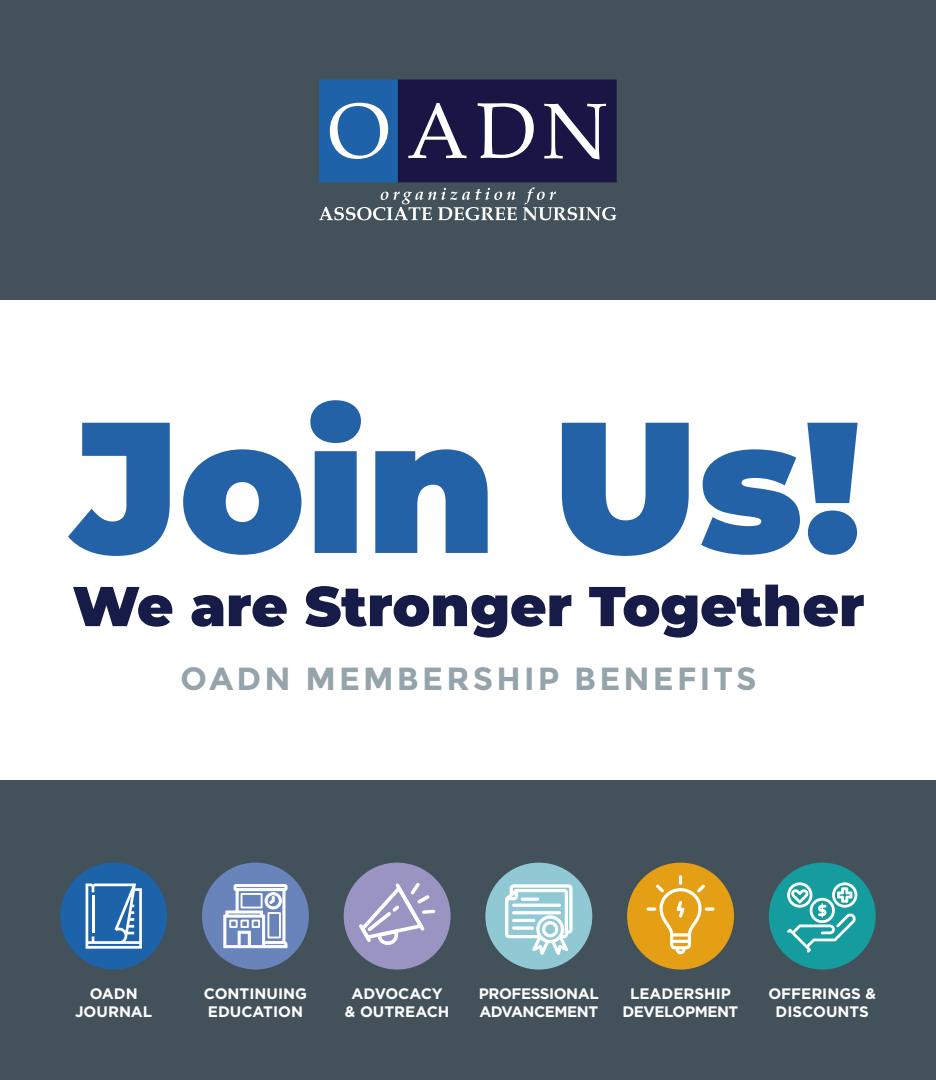
<style>
.page{position:relative;width:936px;height:1080px;background:#fff}
.page>*{position:absolute;margin:0;border:0;box-sizing:border-box;transform-origin:0 0}
.Subhead{font:900 186px "Montserrat";color:#2462a7}
.Subhead-2{font:900 56px "Montserrat";color:#161b48}
.Subhead-3{font:700 32px "Montserrat";letter-spacing:.1em;color:#95a3ab}
.white_headers{font:700 15.2px/18.2px "Gotham";color:#fff;text-align:center}
.white_headers-2{font:700 15.2px/18.2px "Gotham";letter-spacing:-.03em;color:#fff;text-align:center}
</style>
<div class="page">
<div style="left:0;top:780px;width:936px;height:300px;background:#43525a"></div>
<div style="left:0;top:0;width:936px;height:300px;background:#43525a"></div>
<svg style="left:319px;top:80px;width:298px;height:140px"></svg>
<div style="left:344px;top:863px;width:107px;height:107px;background:#9a94c3;border-radius:50%"></div>
<svg style="left:359px;top:883px;width:77px;height:62px"></svg>
<div style="left:202px;top:863px;width:107px;height:107px;background:#6983bb;border-radius:50%"></div>
<svg style="left:224px;top:884px;width:63px;height:64px"></svg>
<div style="left:241px;top:893px;width:22px;height:15px;border:2px solid #fff"></div>
<div style="left:267px;top:912px;width:14px;height:26px;border:2px solid #fff"></div>
<div style="left:229px;top:920px;width:9px;height:8px;border:2px solid #fff"></div>
<div style="left:241px;top:920px;width:8px;height:8px;border:2px solid #fff"></div>
<div style="left:252px;top:920px;width:8px;height:8px;border:2px solid #fff"></div>
<div style="left:627px;top:863px;width:107px;height:107px;background:#e49f15;border-radius:50%"></div>
<svg style="left:647px;top:875px;width:67px;height:79px"></svg>
<div style="left:60px;top:863px;width:107px;height:107px;background:#1c63a9;border-radius:50%"></div>
<svg style="left:86px;top:884px;width:56px;height:65px"></svg>
<div style="left:769px;top:863px;width:107px;height:107px;background:#149c9e;border-radius:50%"></div>
<svg style="left:787px;top:882px;width:70px;height:71px"></svg>
<div style="left:485px;top:863px;width:107px;height:107px;background:#90c9d4;border-radius:50%"></div>
<svg style="left:505px;top:884px;width:68px;height:71px"></svg>
<p class="Subhead" style="left:72px;top:347px;width:791px">Join Us!</p>
<p class="Subhead-2" style="left:72px;top:564px;width:794px">We are Stronger Together</p>
<p class="Subhead-3" style="left:181px;top:660px;width:577px">OADN MEMBERSHIP BENEFITS</p>
<p class="white_headers" style="left:75px;top:984px;width:79px">OADN<br>JOURNAL</p>
<p class="white_headers" style="left:768px;top:984px;width:109px">OFFERINGS &amp;<br>DISCOUNTS</p>
<p class="white_headers" style="left:204px;top:984px;width:105px;text-align:left">CONTINUING<br>EDUCATION</p>
<p class="white_headers-2" style="left:623px;top:984px;width:117px">LEADERSHIP<br>DEVELOPMENT</p>
<p class="white_headers" style="left:345px;top:984px;width:106px">ADVOCACY &amp; OUTREACH</p>
<p class="white_headers-2" style="left:479px;top:984px;width:121px;text-align:left">PROFESSIONAL<br>ADVANCEMENT</p>
</div>
